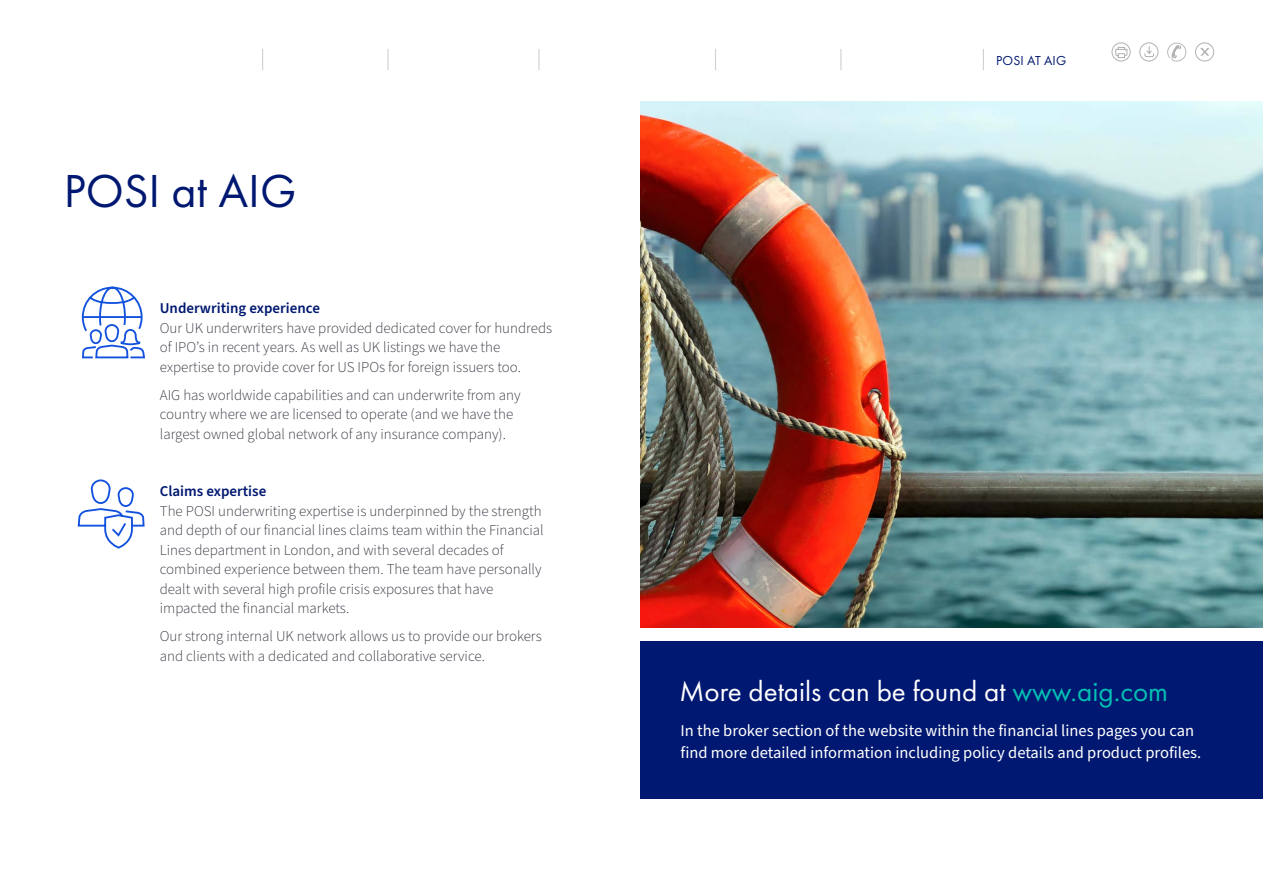
<style>
.page{position:relative;width:1263px;height:893px;background:#fff}
.page>*{position:absolute;margin:0;border:0;box-sizing:border-box;transform-origin:0 0}
.Copy{font:48px "Futura PT";color:#001871}
.Copy-2{font:29.1px "Futura PT";color:#fff}
.Copy-3{font:16.5px/22.5px "Source Sans Pro";color:#fff}
.Copy-4{font:300 15px/19.5px "Source Sans Pro";color:#343741}
.Copy-5{font:600 15px "Source Sans Pro";color:#001871}
.t1{font:13.5px "Futura PT";letter-spacing:.01em;color:#001871}
.s1{color:#00bfb3}
</style>
<div class="page">
<img style="left:640px;top:101px;width:623px;height:527px">
<div style="left:640px;top:641px;width:623px;height:158px;background:#001871"></div>
<svg style="left:81px;top:286px;width:64px;height:73px"></svg>
<svg style="left:77px;top:479px;width:68px;height:70px"></svg>
<svg style="left:262px;top:49px;width:1px;height:21px"></svg>
<svg style="left:715px;top:49px;width:1px;height:21px"></svg>
<svg style="left:840px;top:49px;width:1px;height:21px"></svg>
<svg style="left:538px;top:49px;width:1px;height:21px"></svg>
<hr style="left:387px;top:49px;width:2px;height:21px;background:#d0d0d0">
<svg style="left:983px;top:49px;width:1px;height:21px"></svg>
<svg style="left:1167px;top:43px;width:19px;height:19px"></svg>
<div style="left:1195px;top:42px;width:19px;height:19px;border:1px solid #b1b1b1;border-radius:50%"></div>
<svg style="left:1200px;top:48px;width:9px;height:8px"></svg>
<div style="left:1111px;top:42px;width:19px;height:19px;border:1px solid #b1b1b1;border-radius:50%"></div>
<svg style="left:1115px;top:47px;width:13px;height:11px"></svg>
<div style="left:1139px;top:42px;width:19px;height:19px;border:1px solid #b1b1b1;border-radius:50%"></div>
<svg style="left:1144px;top:46px;width:10px;height:11px"></svg>
<p class="Copy" style="left:64px;top:162px;width:234px">POSI at AIG</p>
<p class="Copy-5" style="left:160px;top:298px;width:162px">Underwriting experience</p>
<p class="Copy-4" style="left:160px;top:318px;width:394px">Our UK underwriters have provided dedicated cover for hundreds of IPO’s in recent years. As well as UK listings we have the expertise to provide cover for US IPOs for foreign issuers too.</p>
<p class="Copy-4" style="left:160px;top:385px;width:362px">AIG has worldwide capabilities and can underwrite from any country where we are licensed to operate (and we have the largest owned global network of any insurance company).</p>
<p class="Copy-5" style="left:160px;top:481px;width:108px">Claims expertise</p>
<p class="Copy-4" style="left:160px;top:502px;width:385px">The POSI underwriting expertise is underpinned by the strength and depth of our financial lines claims team within the Financial Lines department in London, and with several decades of combined experience between them. The team have personally dealt with several high profile crisis exposures that have impacted the financial markets.</p>
<p class="Copy-4" style="left:160px;top:627px;width:383px">Our strong internal UK network allows us to provide our brokers and clients with a dedicated and collaborative service.</p>
<p class="t1" style="left:996px;top:52px;width:72px">POSI AT AIG</p>
<p class="Copy-2" style="left:679px;top:674px;width:490px">More details can be found at <span class="s1">www.aig.com</span></p>
<p class="Copy-3" style="left:681px;top:720px;width:522px">In the broker section of the website within the financial lines pages you can find more detailed information including policy details and product profiles.</p>
</div>
